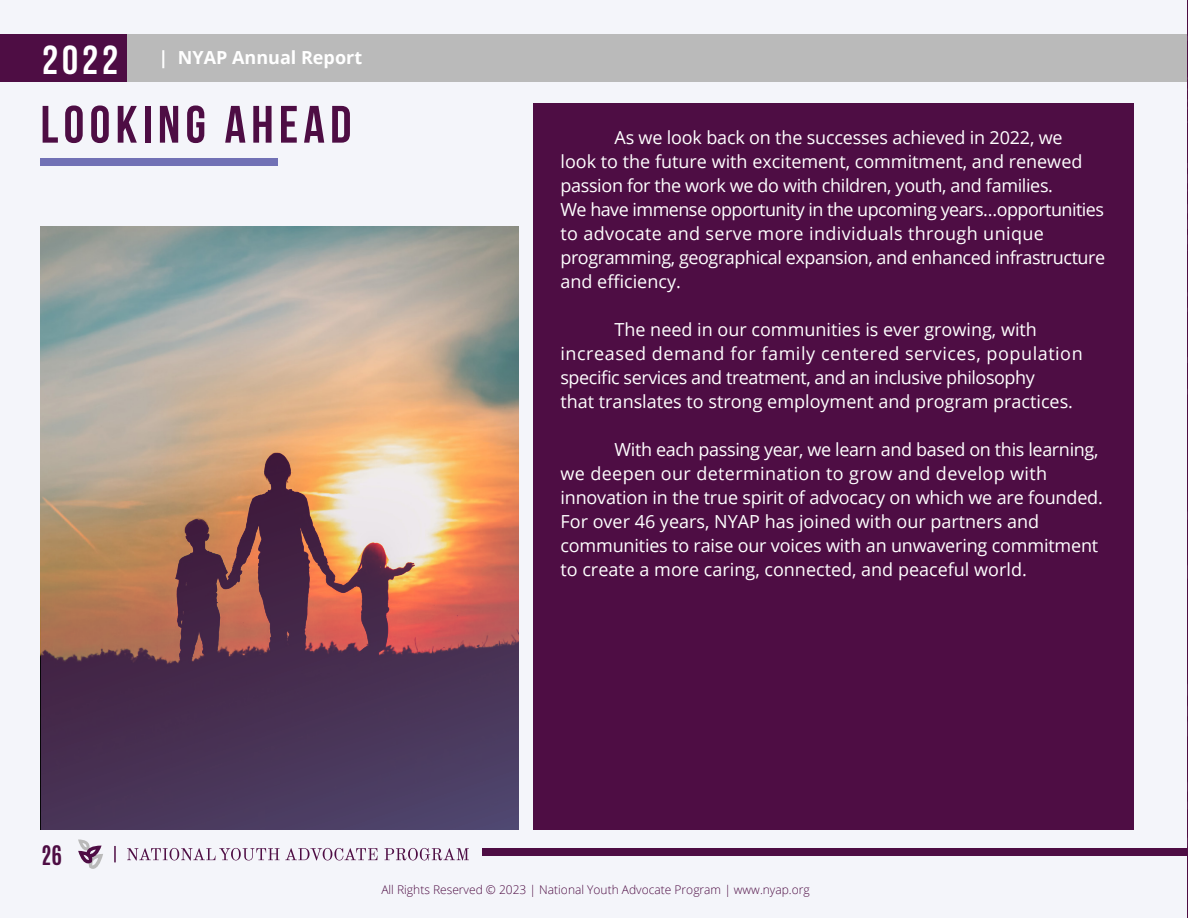
<style>
.page{position:relative;width:1188px;height:918px;background:#f4f5fa}
.page>*{position:absolute;margin:0;border:0;box-sizing:border-box;transform-origin:0 0}
.t1{font:700 52.5px "Bebas Neue";letter-spacing:.1em;color:#4e0d44}
.t2{font:700 40.5px "Bebas Neue";color:#fff}
.t3{font:700 22.5px "Antonio";color:#4e0d44}
.t4{font:18px/24px "Open Sans";letter-spacing:-.01em;color:#fff}
.t5{font:700 18px "Open Sans";color:#fff}
.t6{font:300 12px "Open Sans";color:#4e0d44}
</style>
<div class="page">
<div style="left:0;top:35px;width:146px;height:47px;background:#4e0d44"></div>
<svg style="left:114px;top:846px;width:2px;height:16px"></svg>
<svg style="left:78px;top:839px;width:25px;height:30px"></svg>
<svg style="left:127px;top:848px;width:251px;height:12px"></svg>
<svg style="left:385px;top:848px;width:84px;height:12px"></svg>
<div style="left:128px;top:35px;width:1059px;height:47px;background:#bababa"></div>
<div style="left:483px;top:848px;width:705px;height:8px;background:#4e0d44"></div>
<div style="left:40px;top:158px;width:238px;height:8px;background:#7171b5"></div>
<div style="left:534px;top:103px;width:600px;height:726px;background:#4e0d44"></div>
<img style="left:41px;top:226px;width:477px;height:603px">
<hr style="left:1187px;top:0;width:1px;height:918px;background:#4e0e43">
<svg style="left:1187px;top:782px;width:1px;height:65px"></svg>
<svg style="left:1187px;top:204px;width:1px;height:47px"></svg>
<svg style="left:1187px;top:163px;width:1px;height:28px"></svg>
<svg style="left:1187px;top:684px;width:1px;height:52px"></svg>
<svg style="left:1187px;top:512px;width:1px;height:66px"></svg>
<p class="t2" style="left:42px;top:37px;width:78px">2022</p>
<p class="t5" style="left:159px;top:45px;width:205px">| NYAP Annual Report</p>
<p class="t1" style="left:40px;top:96px;width:313px">LOOKING AHEAD</p>
<p class="t4" style="left:561px;top:125px;width:546px;text-indent:54px">As we look back on the successes achieved in 2022, we<br>look to the future with excitement, commitment, and renewed passion for the work we do with children, youth, and families.<br>We have immense opportunity in the upcoming years…opportunities to advocate and serve more individuals through unique programming, geographical expansion, and enhanced infrastructure and efficiency.</p>
<p class="t4" style="left:561px;top:317px;width:524px;text-indent:54px">The need in our communities is ever growing, with increased demand for family centered services, population specific services and treatment, and an inclusive philosophy<br>that translates to strong employment and program practices.</p>
<p class="t4" style="left:561px;top:437px;width:544px;text-indent:54px">With each passing year, we learn and based on this learning, we deepen our determination to grow and develop with innovation in the true spirit of advocacy on which we are founded.<br>For over 46 years, NYAP has joined with our partners and communities to raise our voices with an unwavering commitment to create a more caring, connected, and peaceful world.</p>
<p class="t3" style="left:41px;top:838px;width:22px">26</p>
<p class="t6" style="left:381px;top:882px;width:430px">All Rights Reserved © 2023 | National Youth Advocate Program | www.nyap.org</p>
</div>
